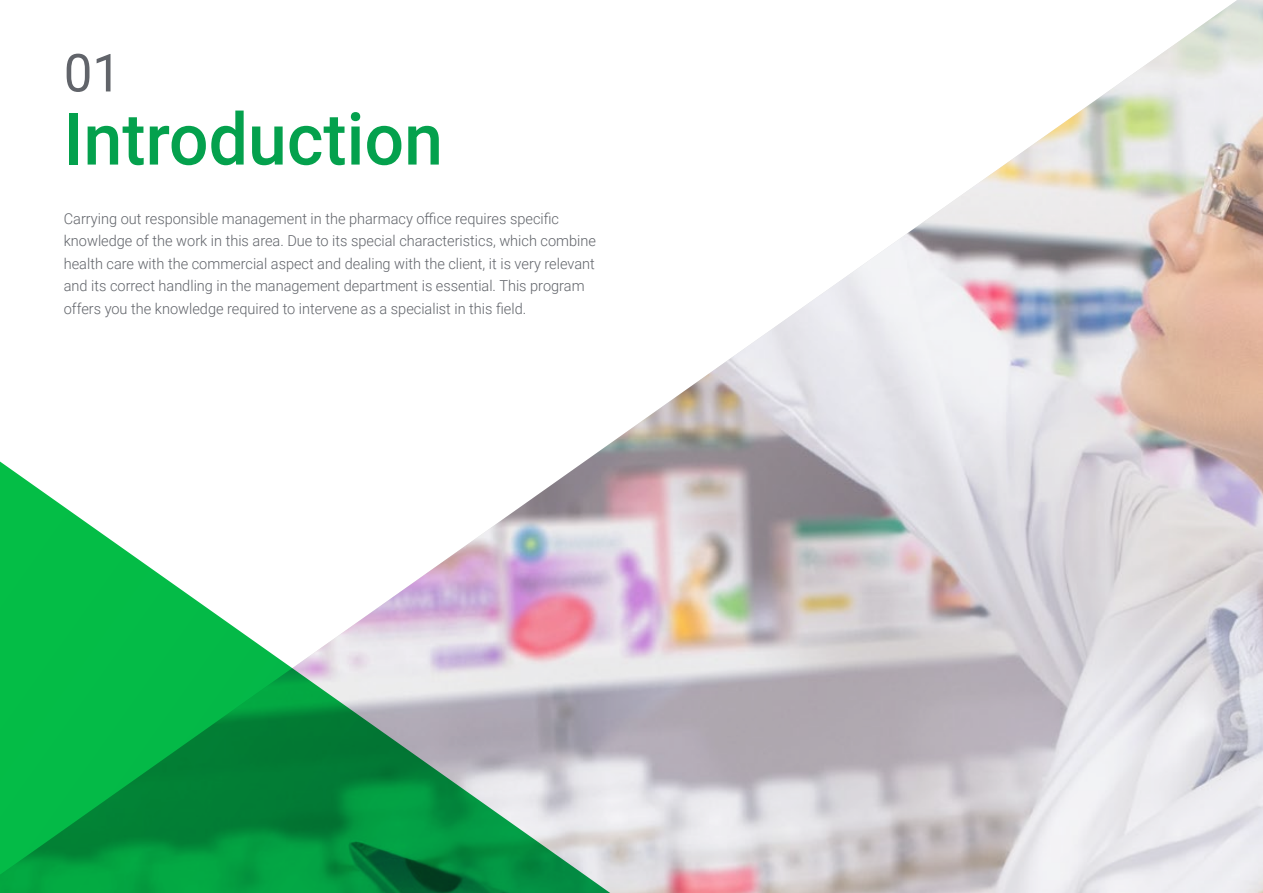
<style>
.page{position:relative;width:1263px;height:893px;background:#fff}
.page>*{position:absolute;margin:0;border:0;box-sizing:border-box;transform-origin:0 0}
.t1{font:500 72px "Roboto";color:#04a14d}
.t2{font:52.5px "Roboto";color:#61646a}
.t3{font:300 15px/22.5px "Roboto";color:#61646a}
</style>
<div class="page">
<img style="left:607px;top:0;width:656px;height:893px">
<svg style="left:0;top:446px;width:640px;height:447px"></svg>
<h2 class="t2" style="left:64px;top:36px;width:59px">01</h2>
<h1 class="t1" style="left:64px;top:89px;width:381px">Introduction</h1>
<p class="t3" style="left:64px;top:207px;width:534px">Carrying out responsible management in the pharmacy office requires specific knowledge of the work in this area. Due to its special characteristics, which combine health care with the commercial aspect and dealing with the client, it is very relevant and its correct handling in the management department is essential. This program offers you the knowledge required to intervene as a specialist in this field.</p>
</div>
